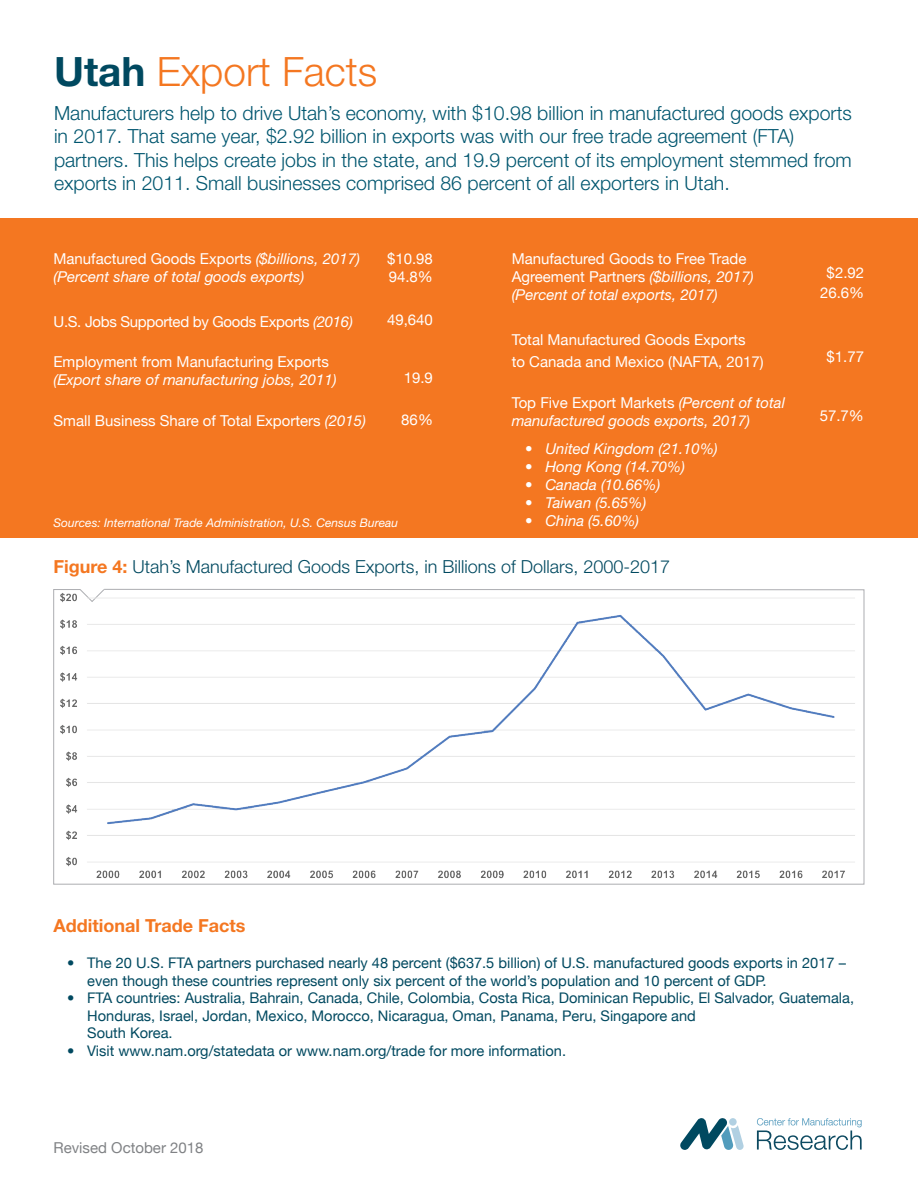
<style>
.page{position:relative;width:918px;height:1188px;background:#fff}
.page>*{position:absolute;margin:0;border:0;box-sizing:border-box;transform-origin:0 0}
.t1{font:300 40.5px "Helvetica Neue";color:#f47721}
.t2{font:300 19.5px/23.4px "Helvetica Neue";color:#00566f}
.t3{font:300 18px "Helvetica Neue";color:#004960}
.t4{font:700 18px "Helvetica Neue";color:#f47721}
.t5{font:15px/18px "Helvetica Neue";color:#fff}
.t6{font:italic 15px/18px "Helvetica Neue";color:#fff}
.t7{font:15px "Helvetica Neue";letter-spacing:-.02em;color:#fff}
.t8{font:15px "Helvetica Neue";color:#808285}
.t9{font:14.7px/17.5px "Helvetica Neue";color:#004960}
.t10{font:italic 12px "Helvetica Neue";color:#fff}
.s1{font-weight:700;color:#004960}
.s2{font-style:normal}
.s3{font-style:italic}
.s4{font-weight:700;color:#f47721}
</style>
<div class="page">
<div style="left:0;top:218px;width:918px;height:320px;background:#f47721"></div>
<img style="left:54px;top:588px;width:810px;height:296px">
<svg style="left:757px;top:1118px;width:105px;height:32px"></svg>
<svg style="left:680px;top:1118px;width:64px;height:32px"></svg>
<div style="left:729px;top:1118px;width:8px;height:8px;background:#b1d0e2;border-radius:50%"></div>
<h1 class="t1" style="left:54px;top:47px;width:325px"><span class="s1">Utah</span> Export Facts</h1>
<p class="t2" style="left:54px;top:101px;width:799px">Manufacturers help to drive Utah’s economy, with $10.98 billion in manufactured goods exports in 2017. That same year, $2.92 billion in exports was with our free trade agreement (FTA) partners. This helps create jobs in the state, and 19.9 percent of its employment stemmed from exports in 2011. Small businesses comprised 86 percent of all exporters in Utah.</p>
<p class="t6" style="left:54px;top:249px;width:308px"><span class="s2">Manufactured Goods Exports</span> ($billions, 2017) (Percent share of total goods exports)</p>
<p class="t7" style="left:54px;top:312px;width:301px">U.S. Jobs Supported by Goods Exports <span class="s3">(2016)</span></p>
<p class="t5" style="left:54px;top:352px;width:277px">Employment from Manufacturing Exports</p>
<p class="t6" style="left:54px;top:370px;width:285px">(Export share of manufacturing jobs, 2011)</p>
<p class="t5" style="left:54px;top:411px;width:314px">Small Business Share of Total Exporters <span class="s3">(2015)</span></p>
<p class="t5" style="left:387px;top:249px;width:47px">$10.98<br>94.8%</p>
<p class="t5" style="left:387px;top:311px;width:47px">49,640</p>
<p class="t5" style="left:404px;top:368px;width:31px">19.9</p>
<p class="t5" style="left:401px;top:410px;width:33px">86%</p>
<p class="t10" style="left:54px;top:515px;width:346px">Sources: International Trade Administration, U.S. Census Bureau</p>
<p class="t5" style="left:512px;top:249px;width:243px">Manufactured Goods to Free Trade<br>Agreement Partners <span class="s3">($billions, 2017) (Percent of total exports, 2017)</span></p>
<p class="t5" style="left:512px;top:328px;width:253px;line-height:22.5px">Total Manufactured Goods Exports<br>to Canada and Mexico (NAFTA, 2017)</p>
<p class="t6" style="left:512px;top:393px;width:275px"><span class="s2">Top Five Export Markets</span> (Percent of total manufactured goods exports, 2017)</p>
<p class="t6" style="left:525px;top:440px;width:194px">• United Kingdom (21.10%)</p>
<p class="t6" style="left:525px;top:458px;width:161px">• Hong Kong (14.70%)</p>
<p class="t6" style="left:525px;top:476px;width:137px">• Canada (10.66%)</p>
<p class="t6" style="left:525px;top:494px;width:123px">• Taiwan (5.65%)</p>
<p class="t6" style="left:525px;top:512px;width:115px">• China (5.60%)</p>
<p class="t3" style="left:54px;top:556px;width:618px"><span class="s4">Figure 4:</span> Utah’s Manufactured Goods Exports, in Billions of Dollars, 2000-2017</p>
<p class="t5" style="left:820px;top:262px;width:46px;line-height:20.2px;text-align:center">$2.92<br>26.6%</p>
<p class="t5" style="left:827px;top:347px;width:39px">$1.77</p>
<p class="t5" style="left:820px;top:406px;width:46px">57.7%</p>
<p class="t4" style="left:54px;top:915px;width:193px">Additional Trade Facts</p>
<p class="t9" style="left:87px;top:954px;width:760px;text-indent:-20px">• The 20 U.S. FTA partners purchased nearly 48 percent ($637.5 billion) of U.S. manufactured goods exports in 2017 – even though these countries represent only six percent of the world’s population and 10 percent of GDP.</p>
<p class="t9" style="left:87px;top:989px;width:768px;text-indent:-20px">• FTA countries: Australia, Bahrain, Canada, Chile, Colombia, Costa Rica, Dominican Republic, El Salvador, Guatemala,<br>Honduras, Israel, Jordan, Mexico, Morocco, Nicaragua, Oman, Panama, Peru, Singapore and<br>South Korea.</p>
<p class="t9" style="left:67px;top:1042px;width:501px">• Visit www.nam.org/statedata or www.nam.org/trade for more information.</p>
<p class="t8" style="left:54px;top:1138px;width:152px">Revised October 2018</p>
</div>
